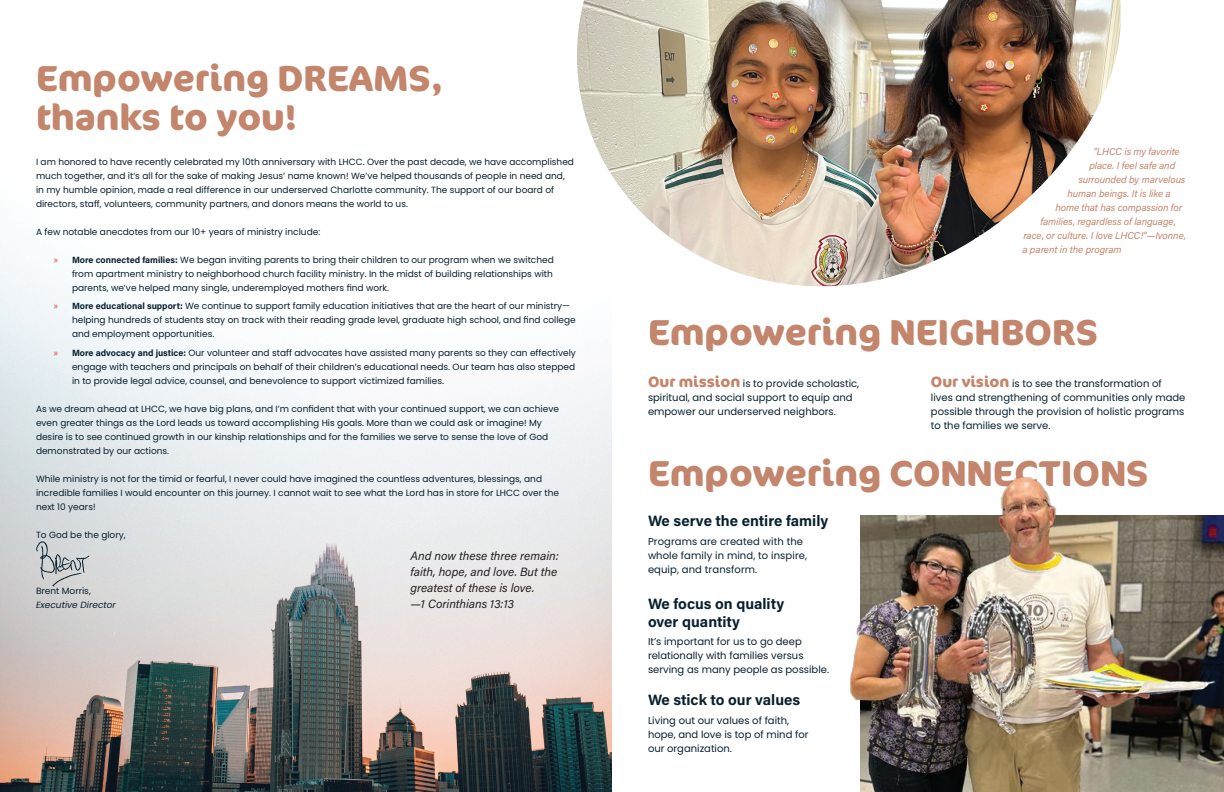
<style>
.page{position:relative;width:1224px;height:792px;background:#fff}
.page>*{position:absolute;margin:0;border:0;box-sizing:border-box;transform-origin:0 0}
.t1{font:700 36px/39px "Cocon Pro";color:#c3856b}
.t2{font:700 15px/18px "Acumin Pro";color:#09202e}
.t3{font:italic 12px/16px "Acumin Pro";color:#231f20}
.t4{font:10px/14px "Poppins";color:#09202e}
.t5{font:italic 10px "Acumin Pro";letter-spacing:-.01em;color:#c3856b}
.t6{font:9px/14px "Poppins";color:#09202e}
.t7{font:italic 9px "Poppins";color:#09202e}
.s1{font-family:"Myriad Pro";font-size:10px;color:#db3339}
.s2{font-family:"Acumin Pro";font-weight:700}
.s3{font-family:"Cocon Pro";font-weight:700;font-size:15px;color:#c3856b}
</style>
<div class="page">
<img style="left:0;top:250px;width:612px;height:542px">
<svg style="left:36px;top:541px;width:53px;height:46px;background:#bcc0c2"></svg>
<img style="left:850px;top:478px;width:374px;height:314px">
<img style="left:576px;top:0;width:545px;height:304px">
<h1 class="t1" style="left:36px;top:58px;width:409px">Empowering DREAMS, thanks to you!</h1>
<p class="t6" style="left:36px;top:155px;width:540px">I am honored to have recently celebrated my 10th anniversary with LHCC. Over the past decade, we have accomplished much together, and it’s all for the sake of making Jesus’ name known! We’ve helped thousands of people in need and, in my humble opinion, made a real difference in our underserved Charlotte community. The support of our board of directors, staff, volunteers, community partners, and donors means the world to us.</p>
<p class="t6" style="left:36px;top:225px;width:286px">A few notable anecdotes from our 10+ years of ministry include:</p>
<p class="t6" style="left:72px;top:253px;width:483px;text-align:justify;text-indent:-18px"><span class="s1">»</span> <span class="s2">More connected families:</span> We began inviting parents to bring their children to our program when we switched from apartment ministry to neighborhood church facility ministry. In the midst of building relationships with parents, we’ve helped many single, underemployed mothers find work.</p>
<p class="t6" style="left:72px;top:299px;width:505px;text-indent:-18px"><span class="s1">»</span> <span class="s2">More educational support:</span> We continue to support family education initiatives that are the heart of our ministry— helping hundreds of students stay on track with their reading grade level, graduate high school, and find college and employment opportunities.</p>
<p class="t6" style="left:72px;top:346px;width:506px;text-align:justify;text-indent:-18px"><span class="s1">»</span> <span class="s2">More advocacy and justice:</span> Our volunteer and staff advocates have assisted many parents so they can effectively engage with teachers and principals on behalf of their children’s educational needs. Our team has also stepped in to provide legal advice, counsel, and benevolence to support victimized families.</p>
<p class="t6" style="left:36px;top:402px;width:524px">As we dream ahead at LHCC, we have big plans, and I’m confident that with your continued support, we can achieve even greater things as the Lord leads us toward accomplishing His goals. More than we could ask or imagine! My desire is to see continued growth in our kinship relationships and for the families we serve to sense the love of God demonstrated by our actions.</p>
<p class="t6" style="left:36px;top:472px;width:525px">While ministry is not for the timid or fearful, I never could have imagined the countless adventures, blessings, and incredible families I would encounter on this journey. I cannot wait to see what the Lord has in store for LHCC over the next 10 years!</p>
<p class="t6" style="left:36px;top:528px;width:91px">To God be the glory,</p>
<p class="t6" style="left:36px;top:584px;width:56px">Brent Morris,</p>
<p class="t7" style="left:36px;top:600px;width:81px">Executive Director</p>
<h3 class="t3" style="left:410px;top:547px;width:150px">And now these three remain: faith, hope, and love. But the greatest of these is love.<br>—1 Corinthians 13:13</h3>
<p class="t5" style="left:1093px;top:144px;width:88px">“LHCC is my favorite</p>
<p class="t5" style="left:1089px;top:158px;width:87px">place. I feel safe and</p>
<p class="t5" style="left:1078px;top:172px;width:109px">surrounded by marvelous</p>
<p class="t5" style="left:1067px;top:186px;width:105px">human beings. It is like a</p>
<p class="t5" style="left:1055px;top:200px;width:128px">home that has compassion for</p>
<p class="t5" style="left:1040px;top:214px;width:137px">families, regardless of language,</p>
<p class="t5" style="left:1023px;top:228px;width:164px">race, or culture. I love LHCC!”—Ivonne,</p>
<p class="t5" style="left:1022px;top:242px;width:101px">a parent in the program</p>
<h1 class="t1" style="left:648px;top:312px;width:451px">Empowering NEIGHBORS</h1>
<p class="t4" style="left:648px;top:377px;width:213px"><span class="s3">Our mission</span> is to provide scholastic, spiritual, and social support to equip and empower our underserved neighbors.</p>
<p class="t4" style="left:931px;top:377px;width:256px"><span class="s3">Our vision</span> is to see the transformation of lives and strengthening of communities only made possible through the provision of holistic programs to the families we serve.</p>
<h1 class="t1" style="left:648px;top:453px;width:502px">Empowering CONNECTIONS</h1>
<h2 class="t2" style="left:648px;top:511px;width:182px">We serve the entire family</h2>
<p class="t4" style="left:648px;top:534px;width:161px">Programs are created with the whole family in mind, to inspire, equip, and transform.</p>
<h2 class="t2" style="left:648px;top:594px;width:138px">We focus on quality over quantity</h2>
<p class="t4" style="left:648px;top:635px;width:183px">It’s important for us to go deep relationally with families versus serving as many people as possible.</p>
<h2 class="t2" style="left:648px;top:690px;width:154px">We stick to our values</h2>
<p class="t4" style="left:648px;top:713px;width:162px">Living out our values of faith, hope, and love is top of mind for our organization.</p>
</div>
